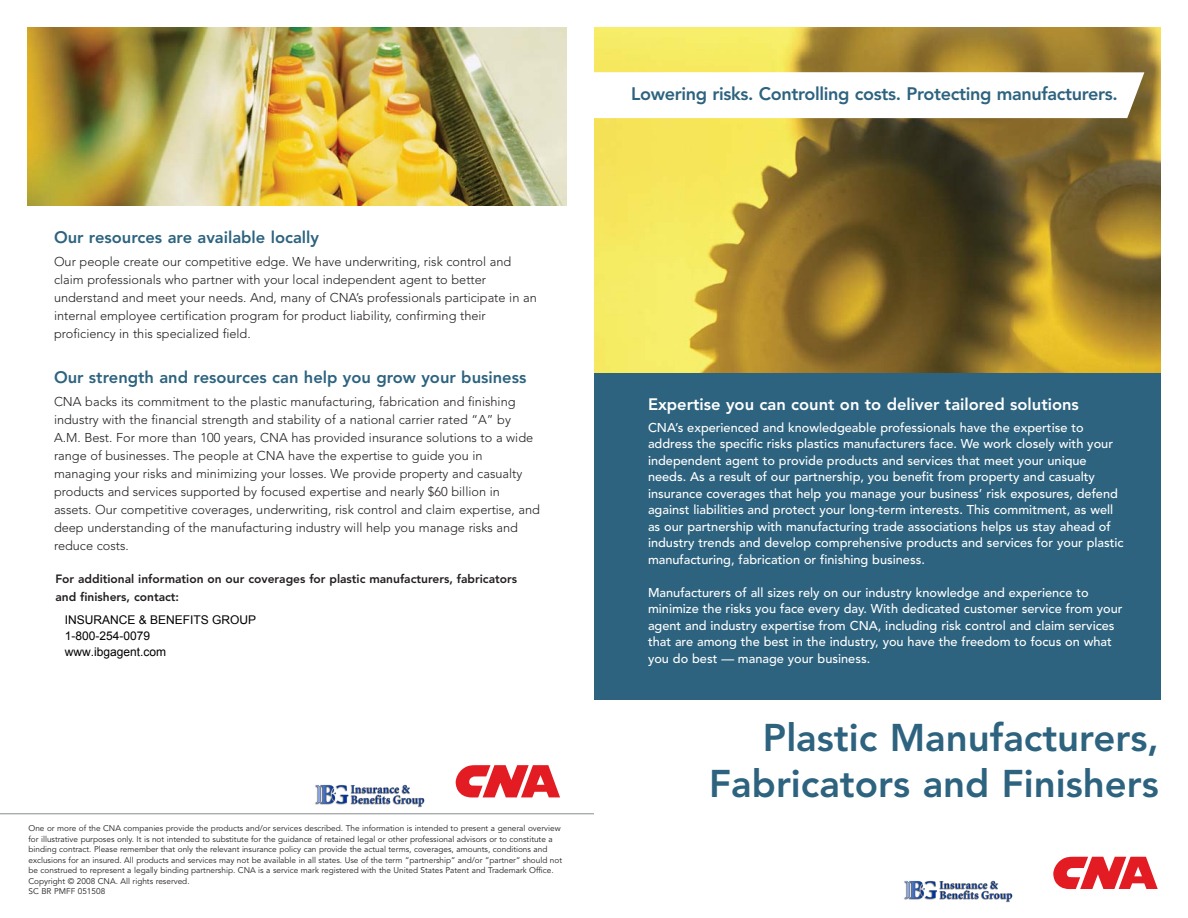
<style>
.page{position:relative;width:1188px;height:918px;background:#fff}
.page>*{position:absolute;margin:0;border:0;box-sizing:border-box;transform-origin:0 0}
.t1{font:800 38.4px/46px "Avenir";color:#2d637f;text-align:right}
.t2{font:800 18px "Avenir";letter-spacing:-.02em;color:#2d637f}
.t3{font:800 16.5px "Avenir";color:#2d637f}
.t4{font:800 16.5px "Avenir";color:#fff}
.t5{font:500 12.75px/16.5px "Avenir";color:#fff}
.t6{font:300 12.75px/18px "Avenir";color:#231f20}
.t7{font:800 12px/18px "Avenir";color:#231f20}
.t8{font:12px/16px "Arial";color:#000}
.t9{font:8.25px/10.5px "Avenir";color:#231f20}
</style>
<div class="page">
<img style="left:594px;top:27px;width:566px;height:346px">
<div style="left:594px;top:373px;width:566px;height:327px;background:#2d637f"></div>
<img style="left:27px;top:27px;width:540px;height:179px">
<svg style="left:594px;top:72px;width:550px;height:46px"></svg>
<svg style="left:1053px;top:857px;width:105px;height:32px"></svg>
<svg style="left:456px;top:765px;width:104px;height:32px"></svg>
<hr style="left:0;top:813px;width:594px;height:1px;background:#888d90">
<img style="left:315px;top:785px;width:109px;height:22px">
<img style="left:904px;top:880px;width:108px;height:23px">
<h2 class="t2" style="left:631px;top:86px;width:488px">Lowering risks. Controlling costs. Protecting manufacturers.</h2>
<p class="t3" style="left:54px;top:230px;width:267px">Our resources are available locally</p>
<p class="t6" style="left:54px;top:254px;width:484px">Our people create our competitive edge. We have underwriting, risk control and claim professionals who partner with your local independent agent to better understand and meet your needs. And, many of CNA’s professionals participate in an internal employee certification program for product liability, confirming their proficiency in this specialized field.</p>
<p class="t3" style="left:54px;top:370px;width:474px">Our strength and resources can help you grow your business</p>
<p class="t6" style="left:54px;top:394px;width:487px">CNA backs its commitment to the plastic manufacturing, fabrication and finishing industry with the financial strength and stability of a national carrier rated “A” by A.M. Best. For more than 100 years, CNA has provided insurance solutions to a wide range of businesses. The people at CNA have the expertise to guide you in managing your risks and minimizing your losses. We provide property and casualty products and services supported by focused expertise and nearly $60 billion in assets. Our competitive coverages, underwriting, risk control and claim expertise, and deep understanding of the manufacturing industry will help you manage risks and reduce costs.</p>
<p class="t4" style="left:648px;top:397px;width:432px">Expertise you can count on to deliver tailored solutions</p>
<p class="t5" style="left:648px;top:420px;width:477px">CNA’s experienced and knowledgeable professionals have the expertise to address the specific risks plastics manufacturers face. We work closely with your independent agent to provide products and services that meet your unique needs. As a result of our partnership, you benefit from property and casualty insurance coverages that help you manage your business’ risk exposures, defend against liabilities and protect your long-term interests. This commitment, as well as our partnership with manufacturing trade associations helps us stay ahead of industry trends and develop comprehensive products and services for your plastic manufacturing, fabrication or finishing business.</p>
<p class="t5" style="left:648px;top:585px;width:476px">Manufacturers of all sizes rely on our industry knowledge and experience to minimize the risks you face every day. With dedicated customer service from your agent and industry expertise from CNA, including risk control and claim services that are among the best in the industry, you have the freedom to focus on what you do best — manage your business.</p>
<p class="t7" style="left:55px;top:571px;width:463px">For additional information on our coverages for plastic manufacturers, fabricators and finishers, contact:</p>
<p class="t8" style="left:65px;top:611px;width:193px">INSURANCE &amp; BENEFITS GROUP<br>1-800-254-0079<br>www.ibgagent.com</p>
<p class="t9" style="left:28px;top:824px;width:535px">One or more of the CNA companies provide the products and/or services described. The information is intended to present a general overview for illustrative purposes only. It is not intended to substitute for the guidance of retained legal or other professional advisors or to constitute a binding contract. Please remember that only the relevant insurance policy can provide the actual terms, coverages, amounts, conditions and exclusions for an insured. All products and services may not be available in all states. Use of the term “partnership” and/or “partner” should not be construed to represent a legally binding partnership. CNA is a service mark registered with the United States Patent and Trademark Office.<br>Copyright © 2008 CNA. All rights reserved.<br>SC BR PMFF 051508</p>
<h1 class="t1" style="left:709px;top:718px;width:451px">Plastic Manufacturers,<br>Fabricators and Finishers</h1>
</div>
